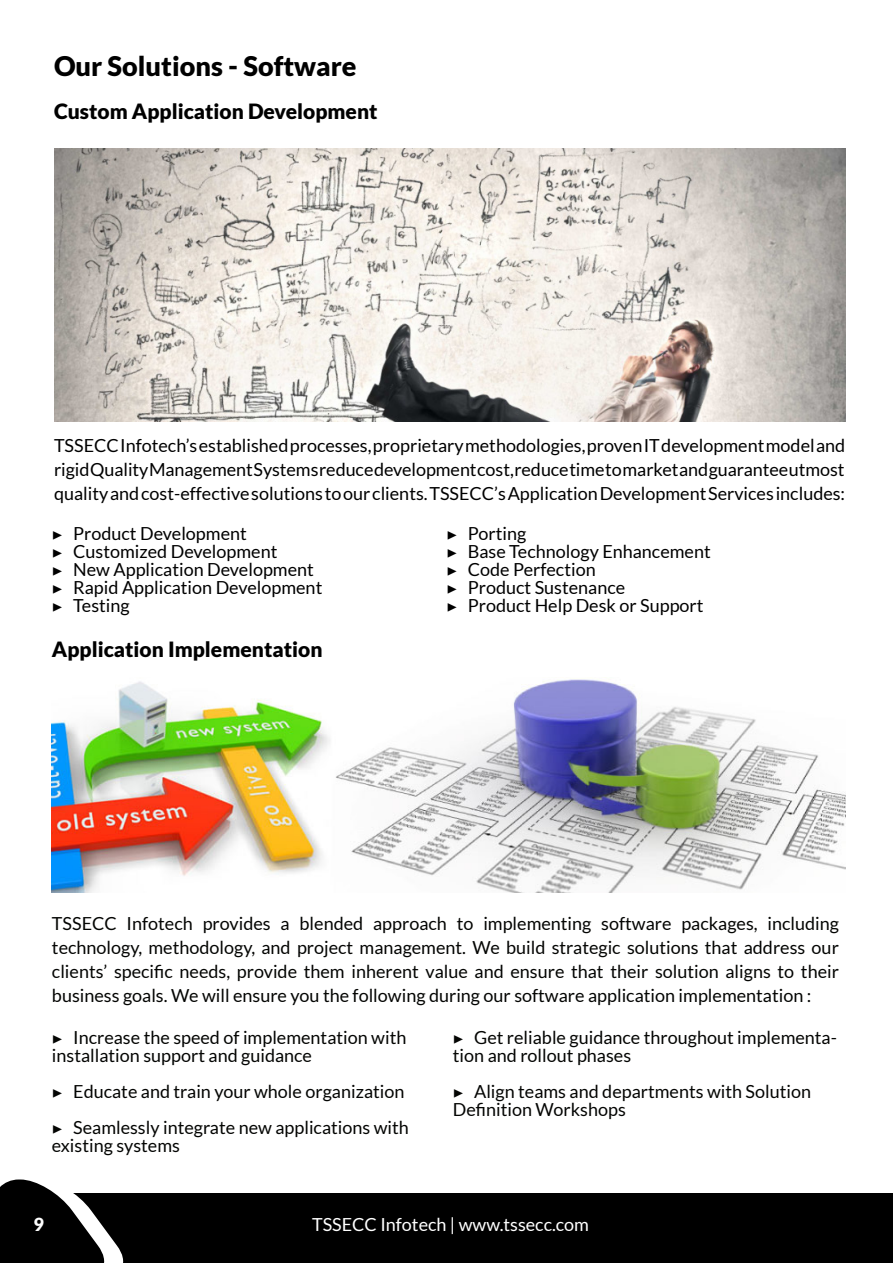
<style>
.page{position:relative;width:893px;height:1263px;background:#fff}
.page>*{position:absolute;margin:0;border:0;box-sizing:border-box;transform-origin:0 0}
.t1{font:900 27px "Lato";color:#000}
.t2{font:900 21px "Lato";color:#000}
.t3{font:18px/18px "Lato";color:#040503}
.t4{font:18px/24px "Lato";color:#000;text-align:justify}
.t5{font:18px "Lato";color:#fff}
.t6{font:900 18px "Lato";color:#fff}
.s1{font-family:"Minion Pro"}
</style>
<div class="page">
<img style="left:54px;top:149px;width:791px;height:273px">
<img style="left:52px;top:679px;width:793px;height:214px">
<div style="left:0;top:1191px;width:893px;height:72px;background:#000"></div>
<svg style="left:0;top:1179px;width:129px;height:84px"></svg>
<p class="t1" style="left:54px;top:50px;width:304px">Our Solutions - Software</p>
<p class="t2" style="left:54px;top:99px;width:325px">Custom Application Development</p>
<p class="t4" style="left:54px;top:433px;width:793px">TSSECC Infotech’s established processes, proprietary methodologies, proven IT development model and rigid Quality Management Systems reduce development cost, reduce time to market and guarantee utmost quality and cost-effective solutions to our clients. TSSECC’s Application Development Services includes:</p>
<p class="t4" style="left:52px;top:521px;width:196px"><span class="s1">▶</span> Product Development</p>
<p class="t4" style="left:52px;top:539px;width:227px"><span class="s1">▶</span> Customized Development</p>
<p class="t4" style="left:52px;top:557px;width:263px"><span class="s1">▶</span> New Application Development</p>
<p class="t4" style="left:52px;top:575px;width:272px"><span class="s1">▶</span> Rapid Application Development</p>
<p class="t4" style="left:52px;top:593px;width:79px"><span class="s1">▶</span> Testing</p>
<p class="t2" style="left:52px;top:637px;width:272px">Application Implementation</p>
<p class="t4" style="left:446px;top:521px;width:81px"><span class="s1">▶</span> Porting</p>
<p class="t4" style="left:446px;top:539px;width:266px"><span class="s1">▶</span> Base Technology Enhancement</p>
<p class="t4" style="left:446px;top:557px;width:151px"><span class="s1">▶</span> Code Perfection</p>
<p class="t4" style="left:446px;top:575px;width:180px"><span class="s1">▶</span> Product Sustenance</p>
<p class="t4" style="left:446px;top:593px;width:259px"><span class="s1">▶</span> Product Help Desk or Support</p>
<p class="t3" style="left:52px;top:911px;width:788px;line-height:24px;text-align:justify">TSSECC Infotech provides a blended approach to implementing software packages, including technology, methodology, and project management. We build strategic solutions that address our clients’ specific needs, provide them inherent value and ensure that their solution aligns to their business goals. We will ensure you the following during our software application implementation :</p>
<p class="t3" style="left:52px;top:1028px;width:356px"><span class="s1">▶</span> Increase the speed of implementation with installation support and guidance</p>
<p class="t3" style="left:52px;top:1082px;width:354px"><span class="s1">▶</span> Educate and train your whole organization</p>
<p class="t3" style="left:52px;top:1118px;width:358px"><span class="s1">▶</span> Seamlessly integrate new applications with existing systems</p>
<p class="t3" style="left:453px;top:1028px;width:386px"><span class="s1">▶</span> Get reliable guidance throughout implementa&shy;tion and rollout phases</p>
<p class="t3" style="left:453px;top:1082px;width:360px"><span class="s1">▶</span> Align teams and departments with Solution<br>Definition Workshops</p>
<p class="t6" style="left:34px;top:1213px;width:12px">9</p>
<p class="t5" style="left:312px;top:1214px;width:279px">TSSECC Infotech | www.tssecc.com</p>
</div>
